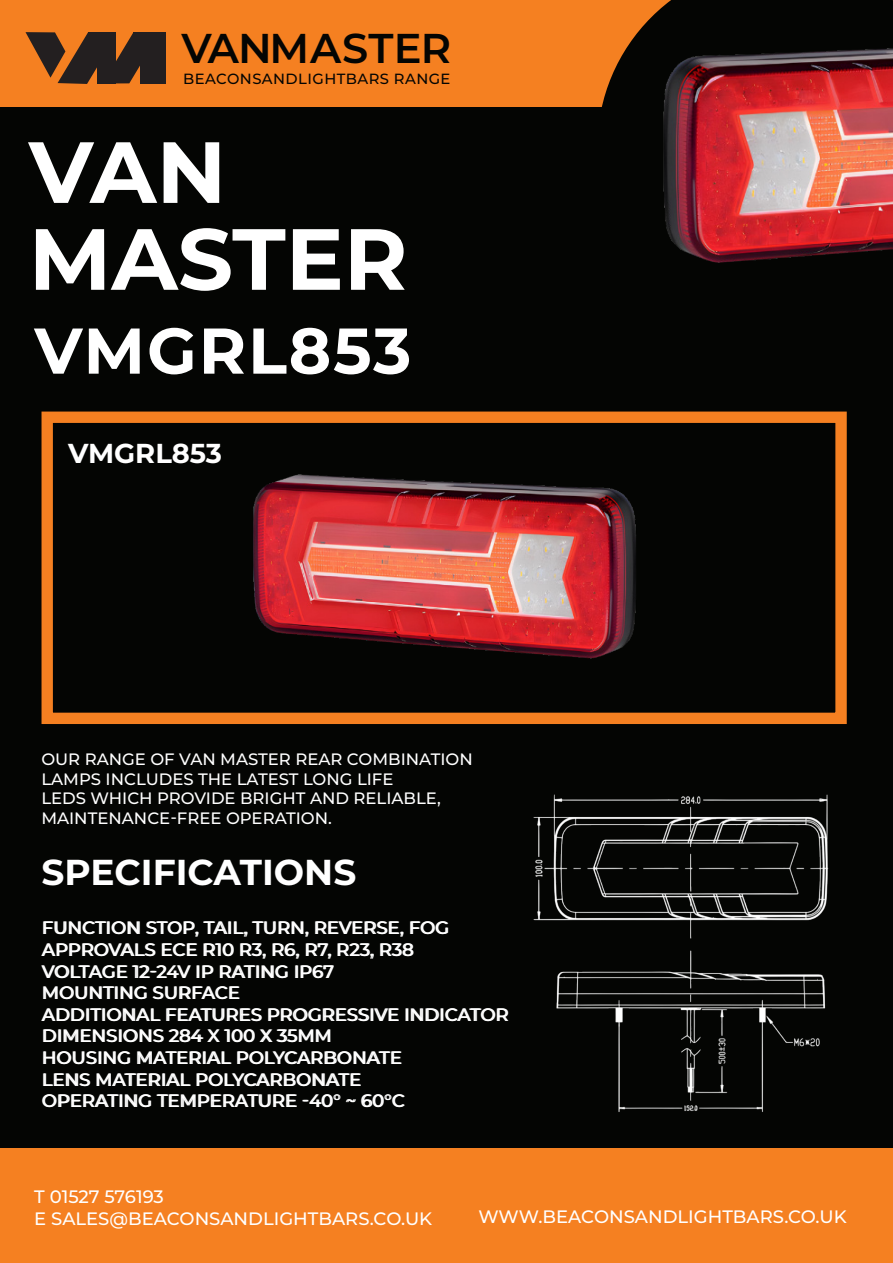
<style>
.page{position:relative;width:893px;height:1263px;background:#040503}
.page>*{position:absolute;margin:0;border:0;box-sizing:border-box;transform-origin:0 0}
.t1{font:700 86.55px "Montserrat";color:#fff}
.t2{font:700 64.5px "Montserrat";letter-spacing:.03em;color:#fff}
.t3{font:600 41.7px "Montserrat";letter-spacing:-.01em;color:#040503}
.t4{font:700 36px "Montserrat";color:#fff}
.t5{font:700 27.3px "Montserrat";color:#fff}
.t6{font:500 18px "Montserrat";color:#fff}
.t7{font:500 16.5px/19.8px "Montserrat";color:#fff}
.t8{font:500 14.7px "Montserrat";letter-spacing:.03em;color:#040503}
</style>
<div class="page">
<div style="left:0;top:0;width:893px;height:106px;background:#f58021"></div>
<img style="left:597px;top:0;width:296px;height:263px">
<div style="left:42px;top:412px;width:805px;height:312px;border:11px solid #f58021"></div>
<div style="left:140px;top:33px;width:26px;height:51px;background:#231f20"></div>
<svg style="left:26px;top:32px;width:127px;height:52px"></svg>
<div style="left:0;top:1148px;width:893px;height:115px;background:#f58021"></div>
<img style="left:253px;top:474px;width:383px;height:185px">
<img style="left:533px;top:794px;width:296px;height:318px">
<p class="t3" style="left:182px;top:18px;width:271px">VANMASTER</p>
<p class="t8" style="left:183px;top:68px;width:269px">BEACONSANDLIGHTBARS RANGE</p>
<p class="t1" style="left:29px;top:110px;width:199px">VAN</p>
<p class="t1" style="left:29px;top:197px;width:380px">MASTER</p>
<p class="t2" style="left:34px;top:304px;width:378px">VMGRL853</p>
<p class="t5" style="left:68px;top:434px;width:156px">VMGRL853</p>
<p class="t7" style="left:41px;top:748px;width:433px">OUR RANGE OF VAN MASTER REAR COMBINATION LAMPS INCLUDES THE LATEST LONG LIFE<br>LEDS WHICH PROVIDE BRIGHT AND RELIABLE, MAINTENANCE-FREE OPERATION.</p>
<p class="t4" style="left:42px;top:846px;width:316px">SPECIFICATIONS</p>
<p class="t6" style="left:42px;top:915px;width:409px">FUNCTION STOP, TAIL, TURN, REVERSE, FOG</p>
<p class="t6" style="left:42px;top:937px;width:373px">APPROVALS ECE R10 R3, R6, R7, R23, R38</p>
<p class="t6" style="left:42px;top:959px;width:294px">VOLTAGE 12-24V IP RATING IP67</p>
<p class="t6" style="left:42px;top:980px;width:200px">MOUNTING SURFACE</p>
<p class="t6" style="left:42px;top:1002px;width:468px">ADDITIONAL FEATURES PROGRESSIVE INDICATOR</p>
<p class="t6" style="left:42px;top:1023px;width:291px">DIMENSIONS 284 X 100 X 35MM</p>
<p class="t6" style="left:42px;top:1045px;width:361px">HOUSING MATERIAL POLYCARBONATE</p>
<p class="t6" style="left:42px;top:1067px;width:321px">LENS MATERIAL POLYCARBONATE</p>
<p class="t6" style="left:42px;top:1088px;width:364px">OPERATING TEMPERATURE -40° ~ 60°C</p>
<p class="t6" style="left:34px;top:1184px;width:131px">T 01527 576193</p>
<p class="t6" style="left:34px;top:1206px;width:399px">E SALES@BEACONSANDLIGHTBARS.CO.UK</p>
<p class="t6" style="left:478px;top:1204px;width:370px">WWW.BEACONSANDLIGHTBARS.CO.UK</p>
<p class="t6" style="left:40px;top:1216px;width:306px">BEACONSANDLIGHTBARS.CO.UK</p>
</div>
